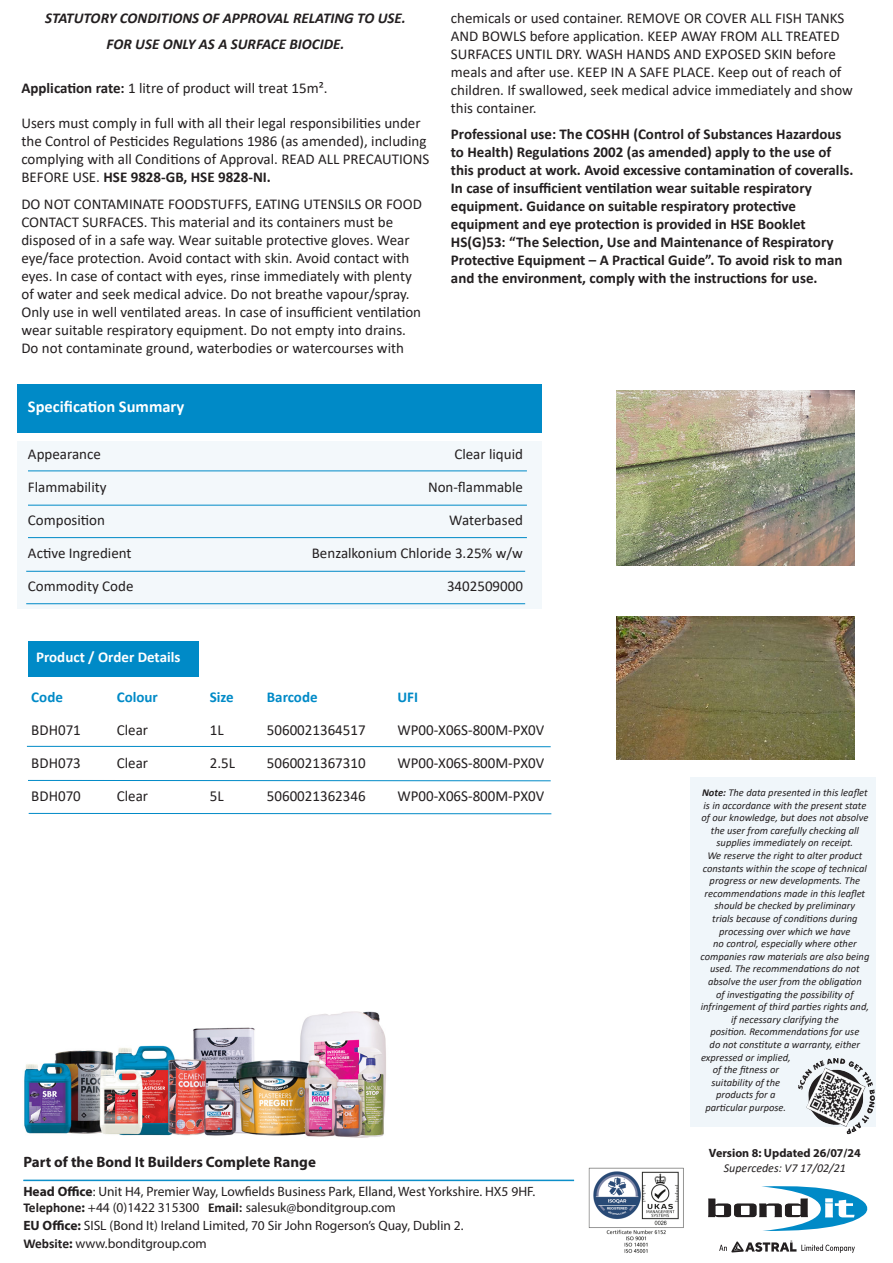
<style>
.page{position:relative;width:893px;height:1263px;background:#fff}
.page>*{position:absolute;margin:0;border:0;box-sizing:border-box;transform-origin:0 0}
.t1{font:700 16.5px "Calibri";color:#fff}
.t2{font:15.3px "Calibri";color:#231f20}
.t3{font:15px/18px "Calibri";color:#231f20}
.t4{font:700 15px/18px "Calibri";color:#231f20}
.t5{font:italic 700 15px "Calibri";color:#231f20}
.t6{font:700 15px "Myriad Pro";color:#231f20}
.t7{font:700 15px "Calibri";color:#008ac7}
.t8{font:700 15px "Calibri";color:#fff}
.t9{font:13.5px "Myriad Pro";color:#231f20}
.t10{font:700 12px "Myriad Pro";color:#231f20}
.t11{font:italic 12px "Calibri";color:#231f20}
.t12{font:italic 10.5px/12.6px "Calibri";color:#231f20;text-align:center}
.s1{font-weight:700}
.s2{font-family:"Calibri";font-weight:700}
</style>
<div class="page">
<div style="left:29px;top:641px;width:170px;height:36px;background:#008ac7"></div>
<div style="left:690px;top:777px;width:186px;height:350px;background:#f0f6fa"></div>
<div style="left:17px;top:441px;width:525px;height:167px;background:#f3f8fb"></div>
<div style="left:17px;top:384px;width:525px;height:49px;background:#008ac7"></div>
<svg style="left:708px;top:1186px;width:160px;height:45px"></svg>
<hr style="left:28px;top:470px;width:499px;height:1px;background:#008ac7">
<hr style="left:28px;top:505px;width:499px;height:1px;background:#008ac7">
<hr style="left:28px;top:537px;width:499px;height:1px;background:#008ac7">
<hr style="left:23px;top:1180px;width:551px;height:1px;background:#008ac7">
<img style="left:589px;top:1167px;width:95px;height:86px">
<img style="left:799px;top:1058px;width:67px;height:69px">
<img style="left:24px;top:1011px;width:362px;height:127px">
<hr style="left:27px;top:746px;width:524px;height:1px;background:#008ac7">
<hr style="left:28px;top:780px;width:523px;height:1px;background:#008ac7">
<hr style="left:29px;top:813px;width:522px;height:1px;background:#008ac7">
<img style="left:617px;top:390px;width:238px;height:176px">
<img style="left:617px;top:616px;width:238px;height:143px">
<hr style="left:26px;top:571px;width:499px;height:1px;background:#008ac7">
<hr style="left:26px;top:603px;width:499px;height:1px;background:#008ac7">
<svg style="left:719px;top:1240px;width:136px;height:13px"></svg>
<p class="t5" style="left:45px;top:7px;width:362px">STATUTORY CONDITIONS OF APPROVAL RELATING TO USE.</p>
<p class="t5" style="left:107px;top:34px;width:239px">FOR USE ONLY AS A SURFACE BIOCIDE.</p>
<p class="t3" style="left:21px;top:79px;width:308px"><span class="s1">Application rate:</span> 1 litre of product will treat 15m².</p>
<p class="t3" style="left:21px;top:114px;width:409px">Users must comply in full with all their legal responsibilities under the Control of Pesticides Regulations 1986 (as amended), including complying with all Conditions of Approval. READ ALL PRECAUTIONS BEFORE USE. <span class="s1">HSE 9828-GB, HSE 9828-NI.</span></p>
<p class="t3" style="left:21px;top:194px;width:402px">DO NOT CONTAMINATE FOODSTUFFS, EATING UTENSILS OR FOOD CONTACT SURFACES. This material and its containers must be disposed of in a safe way. Wear suitable protective gloves. Wear eye/face protection. Avoid contact with skin. Avoid contact with eyes. In case of contact with eyes, rinse immediately with plenty of water and seek medical advice. Do not breathe vapour/spray.<br>Only use in well ventilated areas. In case of insufficient ventilation wear suitable respiratory equipment. Do not empty into drains.<br>Do not contaminate ground, waterbodies or watercourses with</p>
<p class="t3" style="left:451px;top:9px;width:403px">chemicals or used container. REMOVE OR COVER ALL FISH TANKS AND BOWLS before application. KEEP AWAY FROM ALL TREATED SURFACES UNTIL DRY. WASH HANDS AND EXPOSED SKIN before meals and after use. KEEP IN A SAFE PLACE. Keep out of reach of children. If swallowed, seek medical advice immediately and show this container.</p>
<p class="t4" style="left:451px;top:125px;width:404px">Professional use: The COSHH (Control of Substances Hazardous to Health) Regulations 2002 (as amended) apply to the use of this product at work. Avoid excessive contamination of coveralls.<br>In case of insufficient ventilation wear suitable respiratory equipment. Guidance on suitable respiratory protective equipment and eye protection is provided in HSE Booklet HS(G)53: “The Selection, Use and Maintenance of Respiratory Protective Equipment – A Practical Guide”. To avoid risk to man and the environment, comply with the instructions for use.</p>
<p class="t1" style="left:28px;top:395px;width:158px">Specification Summary</p>
<p class="t3" style="left:28px;top:445px;width:74px">Appearance</p>
<p class="t3" style="left:454px;top:445px;width:70px">Clear liquid</p>
<p class="t3" style="left:28px;top:478px;width:80px">Flammability</p>
<p class="t3" style="left:428px;top:478px;width:96px">Non-flammable</p>
<p class="t3" style="left:28px;top:511px;width:79px">Composition</p>
<p class="t3" style="left:449px;top:511px;width:75px">Waterbased</p>
<p class="t3" style="left:28px;top:544px;width:105px">Active Ingredient</p>
<p class="t3" style="left:312px;top:544px;width:213px">Benzalkonium Chloride 3.25% w/w</p>
<p class="t3" style="left:28px;top:577px;width:107px">Commodity Code</p>
<p class="t3" style="left:447px;top:577px;width:78px">3402509000</p>
<p class="t8" style="left:36px;top:647px;width:146px">Product / Order Details</p>
<p class="t7" style="left:31px;top:687px;width:33px">Code</p>
<p class="t7" style="left:117px;top:687px;width:43px">Colour</p>
<p class="t7" style="left:210px;top:687px;width:26px">Size</p>
<p class="t7" style="left:267px;top:687px;width:52px">Barcode</p>
<p class="t7" style="left:397px;top:687px;width:22px">UFI</p>
<p class="t2" style="left:31px;top:720px;width:51px">BDH071</p>
<p class="t2" style="left:117px;top:720px;width:33px">Clear</p>
<p class="t2" style="left:210px;top:720px;width:15px">1L</p>
<p class="t2" style="left:267px;top:720px;width:100px">5060021364517</p>
<p class="t2" style="left:397px;top:720px;width:148px">WP00-X06S-800M-PX0V</p>
<p class="t2" style="left:31px;top:753px;width:51px">BDH073</p>
<p class="t2" style="left:117px;top:753px;width:33px">Clear</p>
<p class="t2" style="left:210px;top:753px;width:27px">2.5L</p>
<p class="t2" style="left:267px;top:753px;width:100px">5060021367310</p>
<p class="t2" style="left:397px;top:753px;width:148px">WP00-X06S-800M-PX0V</p>
<p class="t2" style="left:31px;top:786px;width:51px">BDH070</p>
<p class="t2" style="left:117px;top:786px;width:33px">Clear</p>
<p class="t2" style="left:210px;top:786px;width:15px">5L</p>
<p class="t2" style="left:267px;top:786px;width:100px">5060021362346</p>
<p class="t2" style="left:397px;top:786px;width:148px">WP00-X06S-800M-PX0V</p>
<p class="t6" style="left:23px;top:1152px;width:294px">Part of the Bond It Builders Complete Range</p>
<p class="t9" style="left:23px;top:1183px;width:513px"><span class="s1">Head Office</span>: Unit H4, Premier Way, Lowfields Business Park, Elland, West Yorkshire. HX5 9HF.</p>
<p class="t9" style="left:23px;top:1199px;width:374px"><span class="s2">Telephone</span><span class="s1">:</span> +44 (0)1422 315300 <span class="s2">Email:</span> salesuk@bonditgroup.com</p>
<p class="t9" style="left:23px;top:1217px;width:442px"><span class="s1">EU Office:</span> SISL (Bond It) Ireland Limited, 70 Sir John Rogerson’s Quay, Dublin 2.</p>
<p class="t9" style="left:23px;top:1235px;width:185px"><span class="s2">Website</span><span class="s1">:</span> www.bonditgroup.com</p>
<p class="t12" style="left:701px;top:786px;width:168px"><span class="s1">Note:</span> The data presented in this leaflet is in accordance with the present state of our knowledge, but does not absolve the user from carefully checking all supplies immediately on receipt.</p>
<p class="t12" style="left:700px;top:849px;width:170px">We reserve the right to alter product constants within the scope of technical progress or new developments. The recommendations made in this leaflet should be checked by preliminary<br>trials because of conditions during processing over which we have<br>no control, especially where other companies raw materials are also being used. The recommendations do not absolve the user from the obligation<br>of investigating the possibility of infringement of third parties rights and, if necessary clarifying the</p>
<p class="t12" style="left:710px;top:1025px;width:151px">position. Recommendations for use</p>
<p class="t12" style="left:710px;top:1038px;width:152px">do not constitute a warranty, either</p>
<p class="t12" style="left:701px;top:1050px;width:91px">expressed or implied,</p>
<p class="t12" style="left:713px;top:1063px;width:68px">of the fitness or</p>
<p class="t12" style="left:711px;top:1075px;width:70px">suitability of the</p>
<p class="t12" style="left:716px;top:1088px;width:61px">products for a</p>
<p class="t12" style="left:705px;top:1101px;width:82px">particular purpose.</p>
<p class="t10" style="left:709px;top:1145px;width:154px">Version 8: Updated 26/07/24</p>
<p class="t11" style="left:724px;top:1159px;width:124px">Supercedes: V7 17/02/21</p>
</div>
